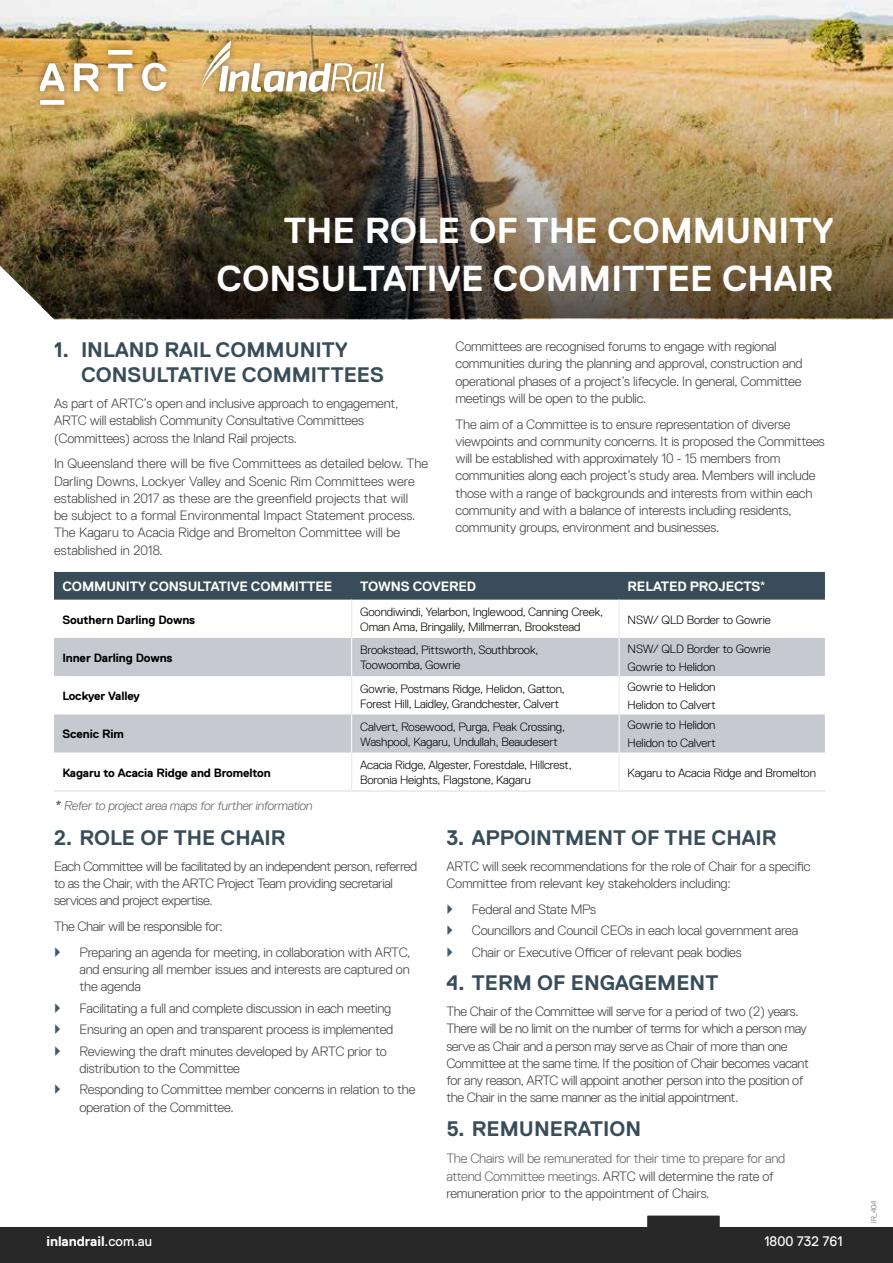
<style>
.page{position:relative;width:893px;height:1263px;background:#fff}
.page>*{position:absolute;margin:0;border:0;box-sizing:border-box;transform-origin:0 0}
.t1{font:700 36px/48.4px "Replica";color:#fff;text-align:right}
.t2{font:700 21px/25.2px "Replica";color:#384d59}
.t3{font:700 13.8px "Replica";color:#fff}
.t4{font:13.8px "Replica";color:#fff}
.t5{font:300 13.5px/17.2px "Replica";letter-spacing:-.015em;color:#414042}
.t6{font:300 13.5px/17.2px "Replica";letter-spacing:-.02em;color:#616264}
.t7{font:700 13.5px "Replica";letter-spacing:-.01em;color:#fff}
.t8{font:300 12.75px "Replica";color:#616264}
.t9{font:300 12px/15px "Replica";letter-spacing:-.01em;color:#000}
.t10{font:700 12px "Replica";letter-spacing:-.01em;color:#000}
.t11{font:300 7.5px "Replica";color:#616264}
.s1{font-family:"Arial";font-weight:400}
.s2{font-family:"Arial";font-weight:900}
.s3{color:#414042}
.s4{font-weight:400}
</style>
<div class="page">
<div style="left:0;top:1227px;width:893px;height:36px;background:#292829"></div>
<img style="left:0;top:0;width:893px;height:318px">
<div style="left:33px;top:34px;width:359px;height:79px;background:#000;opacity:.44"></div>
<svg style="left:40px;top:100px;width:24px;height:5px"></svg>
<svg style="left:108px;top:50px;width:24px;height:5px"></svg>
<svg style="left:40px;top:63px;width:24px;height:28px"></svg>
<svg style="left:108px;top:63px;width:24px;height:28px"></svg>
<svg style="left:74px;top:63px;width:25px;height:28px"></svg>
<svg style="left:142px;top:63px;width:24px;height:28px"></svg>
<svg style="left:201px;top:40px;width:184px;height:52px"></svg>
<svg style="left:647px;top:1215px;width:73px;height:12px"></svg>
<div style="left:54px;top:572px;width:771px;height:28px;background:#384d59"></div>
<svg style="left:54px;top:638px;width:771px;height:115px;fill:#c6cad0"></svg>
<hr style="left:351px;top:600px;width:1px;height:38px;background:#e6e7e8">
<hr style="left:351px;top:676px;width:1px;height:38px;background:#e6e7e8">
<hr style="left:619px;top:600px;width:1px;height:38px;background:#e6e7e8">
<hr style="left:619px;top:676px;width:1px;height:38px;background:#e6e7e8">
<hr style="left:351px;top:638px;width:1px;height:38px;background:#fff">
<hr style="left:619px;top:638px;width:1px;height:38px;background:#fff">
<hr style="left:351px;top:714px;width:1px;height:39px;background:#fff">
<hr style="left:619px;top:714px;width:1px;height:39px;background:#fff">
<hr style="left:351px;top:753px;width:1px;height:37px;background:#e6e7e8">
<hr style="left:619px;top:753px;width:1px;height:37px;background:#e6e7e8">
<hr style="left:54px;top:790px;width:298px;height:2px;background:#e6e7e8">
<hr style="left:352px;top:790px;width:267px;height:2px;background:#e6e7e8">
<hr style="left:619px;top:790px;width:206px;height:2px;background:#e6e7e8">
<h1 class="t1" style="left:217px;top:206px;width:619px">THE ROLE OF THE COMMUNITY<br>CONSULTATIVE COMMITTEE CHAIR</h1>
<h2 class="t2" style="left:81px;top:337px;width:305px;text-indent:-27px">1. INLAND RAIL COMMUNITY<br>CONSULTATIVE COMMITTEES</h2>
<p class="t5" style="left:54px;top:395px;width:346px">As part of ARTC’s open and inclusive approach to engagement,<br>ARTC will establish Community Consultative Committees (Committees) across the Inland Rail projects.</p>
<p class="t5" style="left:54px;top:455px;width:376px">In Queensland there will be five Committees as detailed below. The Darling Downs, Lockyer Valley and Scenic Rim Committees were established in 2017 as these are the greenfield projects that will<br>be subject to a formal Environmental Impact Statement process.<br>The Kagaru to Acacia Ridge and Bromelton Committee will be established in 2018.</p>
<p class="t5" style="left:455px;top:338px;width:349px">Committees are recognised forums to engage with regional communities during the planning and approval, construction and operational phases of a project’s lifecycle. In general, Committee meetings will be open to the public.</p>
<p class="t5" style="left:455px;top:415px;width:371px">The aim of a Committee is to ensure representation of diverse viewpoints and community concerns. It is proposed the Committees will be established with approximately 10 - 15 members from communities along each project’s study area. Members will include those with a range of backgrounds and interests from within each community and with a balance of interests including residents, community groups, environment and businesses.</p>
<p class="t7" style="left:63px;top:579px;width:271px">COMMUNITY CONSULTATIVE COMMITTEE</p>
<p class="t7" style="left:360px;top:579px;width:117px">TOWNS COVERED</p>
<p class="t7" style="left:628px;top:579px;width:139px">RELATED PROJECTS<span class="s1">*</span></p>
<p class="t10" style="left:63px;top:613px;width:134px">Southern Darling Downs</p>
<p class="t9" style="left:360px;top:604px;width:244px">Goondiwindi, Yelarbon, Inglewood, Canning Creek,<br>Oman Ama, Bringalily, Millmerran, Brookstead</p>
<p class="t9" style="left:628px;top:612px;width:145px">NSW/ QLD Border to Gowrie</p>
<p class="t10" style="left:62px;top:651px;width:112px">Inner Darling Downs</p>
<p class="t9" style="left:360px;top:643px;width:180px">Brookstead, Pittsworth, Southbrook,<br>Toowoomba, Gowrie</p>
<p class="t9" style="left:628px;top:640px;width:145px;line-height:18px">NSW/ QLD Border to Gowrie<br>Gowrie to Helidon</p>
<p class="t10" style="left:62px;top:689px;width:79px">Lockyer Valley</p>
<p class="t9" style="left:360px;top:681px;width:206px">Gowrie, Postmans Ridge, Helidon, Gatton,<br>Forest Hill, Laidley, Grandchester, Calvert</p>
<p class="t9" style="left:628px;top:678px;width:90px;line-height:18px">Gowrie to Helidon<br>Helidon to Calvert</p>
<p class="t10" style="left:62px;top:727px;width:63px">Scenic Rim</p>
<p class="t9" style="left:360px;top:719px;width:206px">Calvert, Rosewood, Purga, Peak Crossing,<br>Washpool, Kagaru, Undullah, Beaudesert</p>
<p class="t9" style="left:628px;top:716px;width:90px;line-height:18px">Gowrie to Helidon<br>Helidon to Calvert</p>
<p class="t10" style="left:62px;top:766px;width:210px">Kagaru to Acacia Ridge and Bromelton</p>
<p class="t9" style="left:360px;top:757px;width:213px">Acacia Ridge, Algester, Forestdale, Hillcrest,<br>Boronia Heights, Flagstone, Kagaru</p>
<p class="t9" style="left:628px;top:765px;width:190px">Kagaru to Acacia Ridge and Bromelton</p>
<p class="t8" style="left:54px;top:798px;width:262px"><span class="s2">*</span> Referto projectarea maps forfurtherinformation</p>
<h2 class="t2" style="left:54px;top:825px;width:233px">2. ROLE OF THE CHAIR</h2>
<p class="t5" style="left:54px;top:857px;width:365px">Each Committee will be facilitated by an independent person, referred to as the Chair, with the ARTC Project Team providing secretarial services and project expertise.</p>
<p class="t5" style="left:80px;top:913px;width:332px;line-height:25.8px;text-indent:-26px">The Chair will be responsible for:<br>Preparing an agenda for meeting, in collaboration with ARTC,</p>
<p class="t5" style="left:80px;top:960px;width:332px">and ensuring all member issues and interests are captured on the agenda</p>
<p class="t5" style="left:80px;top:997px;width:315px;line-height:21.5px">Facilitating a full and complete discussion in each meeting<br>Ensuring an open and transparent process is implemented<br>Reviewing the draft minutes developed by ARTC prior to</p>
<p class="t5" style="left:80px;top:1057px;width:338px;line-height:21.5px">distribution to the Committee<br>Responding to Committee member concerns in relation to the</p>
<p class="t5" style="left:80px;top:1098px;width:156px">operation of the Committee.</p>
<h2 class="t2" style="left:446px;top:825px;width:331px">3. APPOINTMENT OF THE CHAIR</h2>
<p class="t5" style="left:446px;top:857px;width:366px">ARTC will seek recommendations for the role of Chair for a specific<br>Committee from relevant key stakeholders including:</p>
<p class="t5" style="left:472px;top:898px;width:328px;line-height:21.5px">Federal and State MPs<br>Councillors and Council CEOs in each local government area<br>Chair or Executive Officer of relevant peak bodies</p>
<h2 class="t2" style="left:446px;top:970px;width:274px">4. TERM OF ENGAGEMENT</h2>
<p class="t5" style="left:446px;top:1003px;width:364px">The Chair of the Committee will serve for a period of two (2) years.<br>There will be no limit on the number of terms for which a person may serve as Chair and a person may serve as Chair of more than one Committee at the same time. If the position of Chair becomes vacant for any reason, ARTC will appoint another person into the position of the Chair in the same manner as the initial appointment.</p>
<h2 class="t2" style="left:446px;top:1116px;width:196px">5. REMUNERATION</h2>
<p class="t6" style="left:446px;top:1150px;width:340px">The Chairs will be remunerated for their time to prepare for and attend Committee meetings. <span class="s3">ARTC will determine the rate of remuneration prior to the appointment of Chairs.</span></p>
<p class="t3" style="left:46px;top:1234px;width:107px">inlandrail<span class="s4">.com.au</span></p>
<p class="t4" style="left:764px;top:1234px;width:80px">1800 732 761</p>
<p class="t11" style="left:870px;top:1222px;width:23px;rotate:-90deg">IR_404</p>
</div>
